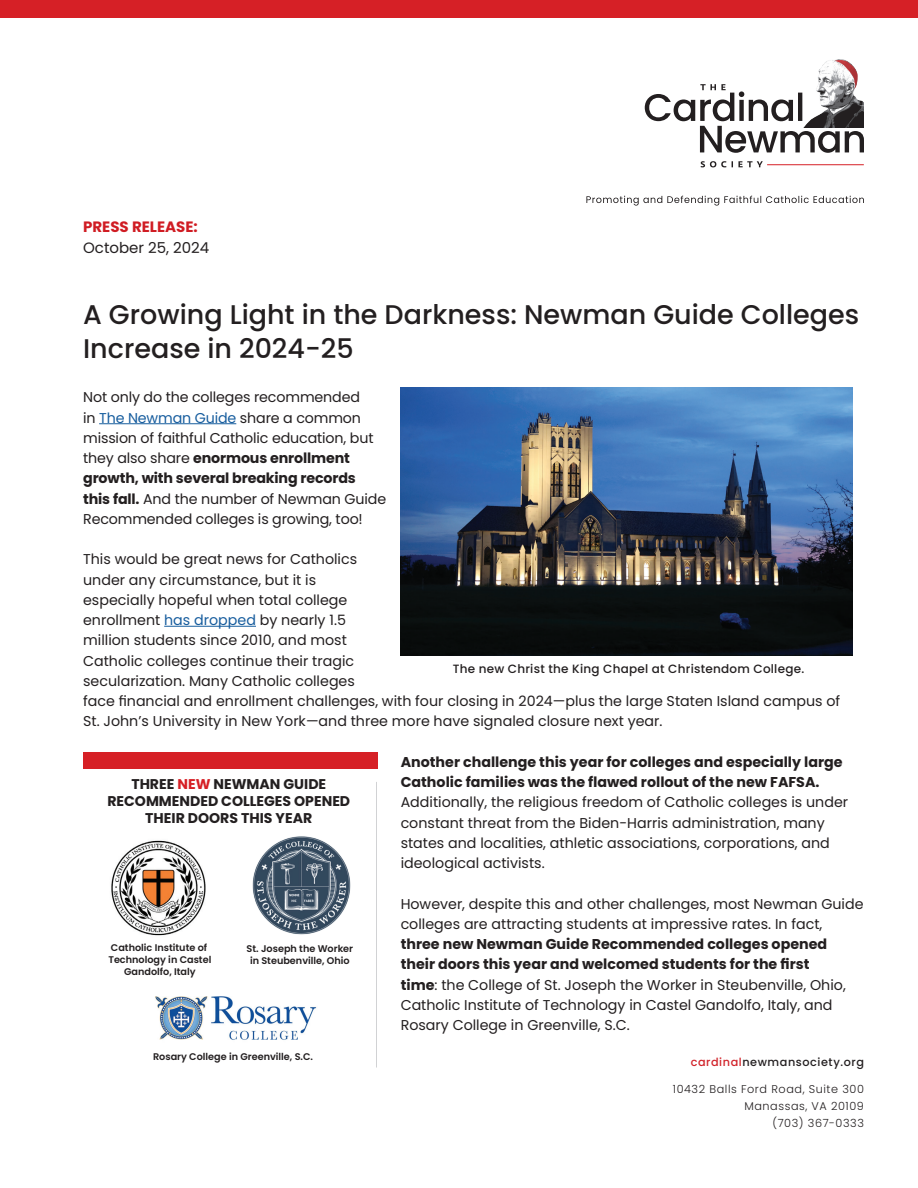
<style>
.page{position:relative;width:918px;height:1188px;background:#fff}
.page>*{position:absolute;margin:0;border:0;box-sizing:border-box;transform-origin:0 0}
.t1{font:500 27px/34.5px "Poppins";color:#231f20}
.t2{font:15px "Poppins";color:#231f20}
.t3{font:700 15px "Poppins";color:#d01c23}
.t4{font:14.25px/20.2px "Poppins";color:#231f20}
.t5{font:700 14.25px/20.2px "Poppins";color:#231f20}
.t6{font:700 14.1px/17px "Poppins";color:#231f20;text-align:center}
.t7{font:500 12px "Poppins";letter-spacing:.02em;color:#231f20}
.t8{font:300 11.25px/17.1px "Poppins";letter-spacing:.05em;color:#231f20;text-align:right}
.t9{font:500 11.25px "Poppins";letter-spacing:.05em;color:#231f20}
.t10{font:600 9.6px/12.5px "Poppins";color:#231f20;text-align:center}
.s1{color:#175d9e}
.s2{font-weight:700}
.s3{color:#d62026}
.s4{color:#d1232a}
</style>
<div class="page">
<hr style="left:99px;top:423px;width:137px;height:1px;background:#175d9e">
<hr style="left:164px;top:626px;width:92px;height:1px;background:#175d9e">
<div style="left:0;top:0;width:918px;height:17px;background:#d62026"></div>
<hr style="left:767px;top:164px;width:97px;height:1px;background:#d62026">
<svg style="left:701px;top:161px;width:62px;height:6px"></svg>
<svg style="left:586px;top:196px;width:278px;height:10px"></svg>
<svg style="left:645px;top:60px;width:219px;height:93px"></svg>
<img style="left:401px;top:387px;width:452px;height:269px">
<div style="left:83px;top:753px;width:295px;height:16px;background:#d62026"></div>
<hr style="left:376px;top:782px;width:1px;height:286px;background:#d1d2d4">
<img style="left:111px;top:840px;width:95px;height:96px">
<img style="left:252px;top:836px;width:99px;height:99px">
<img style="left:155px;top:996px;width:162px;height:44px">
<p class="t3" style="left:83px;top:218px;width:116px">PRESS RELEASE:</p>
<p class="t2" style="left:83px;top:239px;width:128px">October 25, 2024</p>
<h1 class="t1" style="left:83px;top:297px;width:778px">A Growing Light in the Darkness: Newman Guide Colleges<br>Increase in 2024-25</h1>
<p class="t4" style="left:83px;top:387px;width:305px">Not only do the colleges recommended<br>in <span class="s1">The Newman Guide</span> share a common mission of faithful Catholic education, but they also share <span class="s2">enormous enrollment growth, with several breaking records this fall.</span> And the number of Newman Guide Recommended colleges is growing, too!</p>
<p class="t4" style="left:83px;top:549px;width:759px">This would be great news for Catholics<br>under any circumstance, but it is<br>especially hopeful when total college<br>enrollment <span class="s1">has dropped</span> by nearly 1.5<br>million students since 2010, and most<br>Catholic colleges continue their tragic<br>secularization. Many Catholic colleges<br>face financial and enrollment challenges, with four closing in 2024—plus the large Staten Island campus of St. John’s University in New York—and three more have signaled closure next year.</p>
<p class="t5" style="left:401px;top:752px;width:443px">Another challenge this year for colleges and especially large<br>Catholic families was the flawed rollout of the new FAFSA.</p>
<p class="t4" style="left:401px;top:792px;width:449px">Additionally, the religious freedom of Catholic colleges is under constant threat from the Biden-Harris administration, many states and localities, athletic associations, corporations, and ideological activists.</p>
<p class="t4" style="left:401px;top:894px;width:464px">However, despite this and other challenges, most Newman Guide colleges are attracting students at impressive rates. In fact,</p>
<p class="t4" style="left:401px;top:934px;width:447px"><span class="s2">three new Newman Guide Recommended colleges opened their doors this year and welcomed students for the first time</span>: the College of St. Joseph the Worker in Steubenville, Ohio, Catholic Institute of Technology in Castel Gandolfo, Italy, and Rosary College in Greenville, S.C.</p>
<p class="t7" style="left:453px;top:662px;width:353px">The new Christ the King Chapel at Christendom College.</p>
<p class="t6" style="left:107px;top:776px;width:244px">THREE <span class="s3">NEW</span> NEWMAN GUIDE<br>RECOMMENDED COLLEGES OPENED<br>THEIR DOORS THIS YEAR</p>
<p class="t10" style="left:108px;top:941px;width:104px">Catholic Institute of<br>Technology in Castel<br>Gandolfo, Italy</p>
<p class="t10" style="left:247px;top:942px;width:108px">St. Joseph the Worker in Steubenville, Ohio</p>
<p class="t10" style="left:153px;top:1051px;width:162px">Rosary College in Greenville, S.C.</p>
<p class="t9" style="left:691px;top:1055px;width:175px"><span class="s4">cardinal</span>newmansociety.org</p>
<p class="t8" style="left:673px;top:1080px;width:193px">10432 Balls Ford Road, Suite 300<br>Manassas, VA 20109<br>(703) 367-0333</p>
</div>
